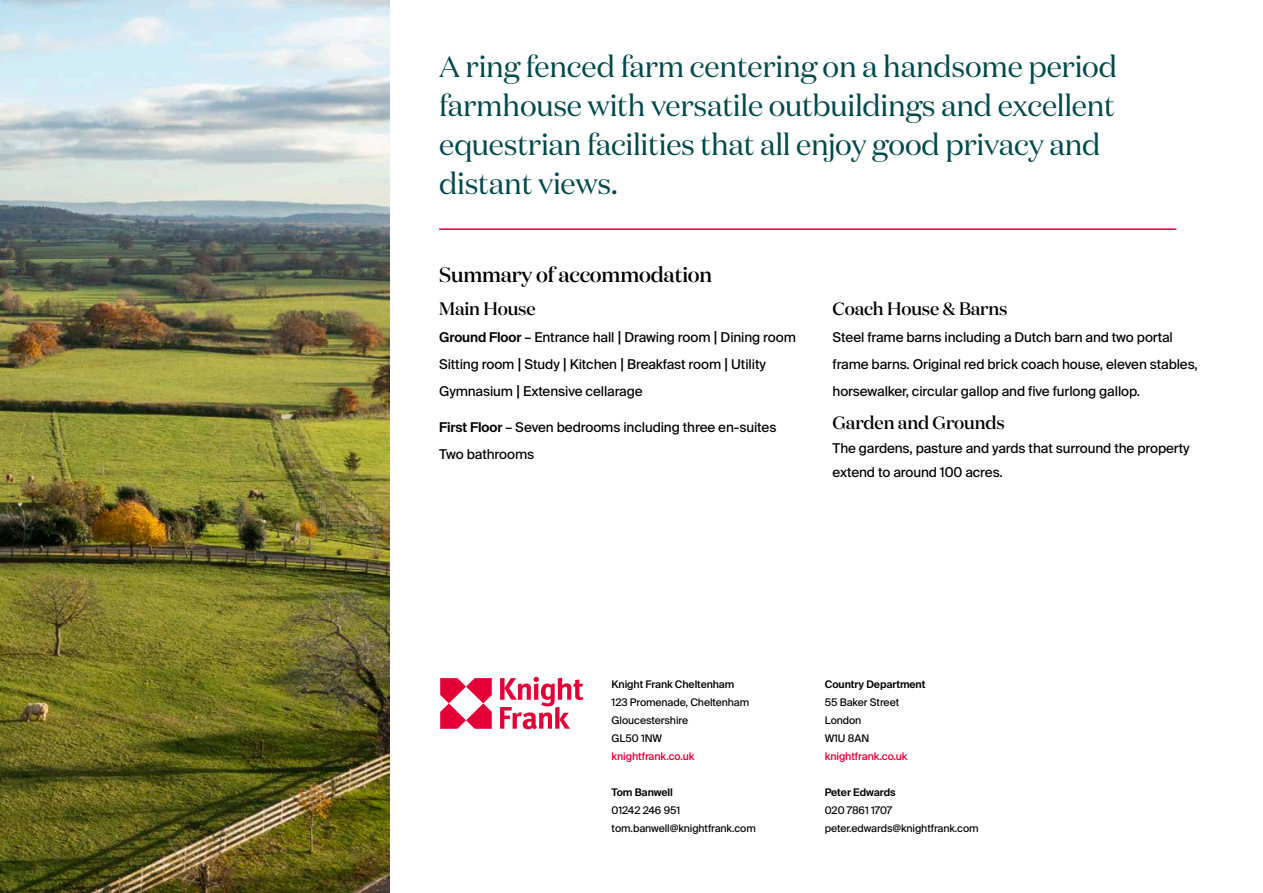
<style>
.page{position:relative;width:1263px;height:893px;background:#fff}
.page>*{position:absolute;margin:0;border:0;box-sizing:border-box;transform-origin:0 0}
.t1{font:30px/39px "Domaine Display";letter-spacing:-.01em;color:#00494c}
.t2{font:500 21px "Domaine Display";letter-spacing:-.01em;color:#000}
.t3{font:500 18px "Domaine Display";letter-spacing:-.01em;color:#000}
.t4{font:13.5px/27px "Suisse Intl";letter-spacing:-.01em;color:#000}
.t5{font:10.5px/18px "Suisse Intl";letter-spacing:-.01em;color:#000}
.t6{font:600 10.5px "Suisse Intl";letter-spacing:-.01em;color:#000}
.t7{font:500 10.5px "Suisse Intl";letter-spacing:-.01em;color:#e40037}
.t8{font:500 10.5px "Suisse Intl";letter-spacing:-.01em;color:#000}
.s1{font-weight:600}
.s2{font-size:16.5px}
</style>
<div class="page">
<hr style="left:439px;top:228px;width:737px;height:2px;background:#e40037">
<svg style="left:440px;top:678px;width:52px;height:51px"></svg>
<svg style="left:500px;top:677px;width:83px;height:52px"></svg>
<img style="left:0;top:0;width:389px;height:893px">
<h1 class="t1" style="left:439px;top:47px;width:679px">A ring fenced farm centering on a handsome period farmhouse with versatile outbuildings and excellent equestrian facilities that all enjoy good privacy and distant views.</h1>
<h2 class="t2" style="left:439px;top:259px;width:275px">Summary of accommodation</h2>
<h3 class="t3" style="left:439px;top:296px;width:98px">Main House</h3>
<p class="t4" style="left:439px;top:324px;width:358px"><span class="s1">Ground Floor</span> – Entrance hall <span class="s2">|</span> Drawing room <span class="s2">|</span> Dining room<br>Sitting room <span class="s2">|</span> Study <span class="s2">|</span> Kitchen <span class="s2">|</span> Breakfast room <span class="s2">|</span> Utility<br>Gymnasium <span class="s2">|</span> Extensive cellarage</p>
<p class="t4" style="left:439px;top:413px;width:339px"><span class="s1">First Floor</span> – Seven bedrooms including three en-suites<br>Two bathrooms</p>
<h3 class="t3" style="left:832px;top:296px;width:177px">Coach House &amp; Barns</h3>
<p class="t4" style="left:832px;top:324px;width:367px">Steel frame barns including a Dutch barn and two portal frame barns. Original red brick coach house, eleven stables, horsewalker, circular gallop and five furlong gallop.</p>
<h3 class="t3" style="left:832px;top:410px;width:174px">Garden and Grounds</h3>
<p class="t4" style="left:832px;top:436px;width:359px;line-height:24px">The gardens, pasture and yards that surround the property extend to around 100 acres.</p>
<p class="t8" style="left:612px;top:678px;width:124px">Knight Frank Cheltenham</p>
<p class="t5" style="left:612px;top:693px;width:139px">123 Promenade, Cheltenham<br>Gloucestershire<br>GL50 1NW</p>
<p class="t7" style="left:612px;top:750px;width:84px">knightfrank.co.uk</p>
<p class="t6" style="left:612px;top:786px;width:63px">Tom Banwell</p>
<p class="t5" style="left:612px;top:801px;width:146px">01242 246 951 tom.banwell@knightfrank.com</p>
<p class="t6" style="left:825px;top:678px;width:102px">Country Department</p>
<p class="t5" style="left:825px;top:693px;width:76px">55 Baker Street<br>London<br>W1U 8AN</p>
<p class="t7" style="left:825px;top:750px;width:84px">knightfrank.co.uk</p>
<p class="t6" style="left:825px;top:786px;width:72px">Peter Edwards</p>
<p class="t5" style="left:825px;top:801px;width:155px">020 7861 1707 peter.edwards@knightfrank.com</p>
</div>
